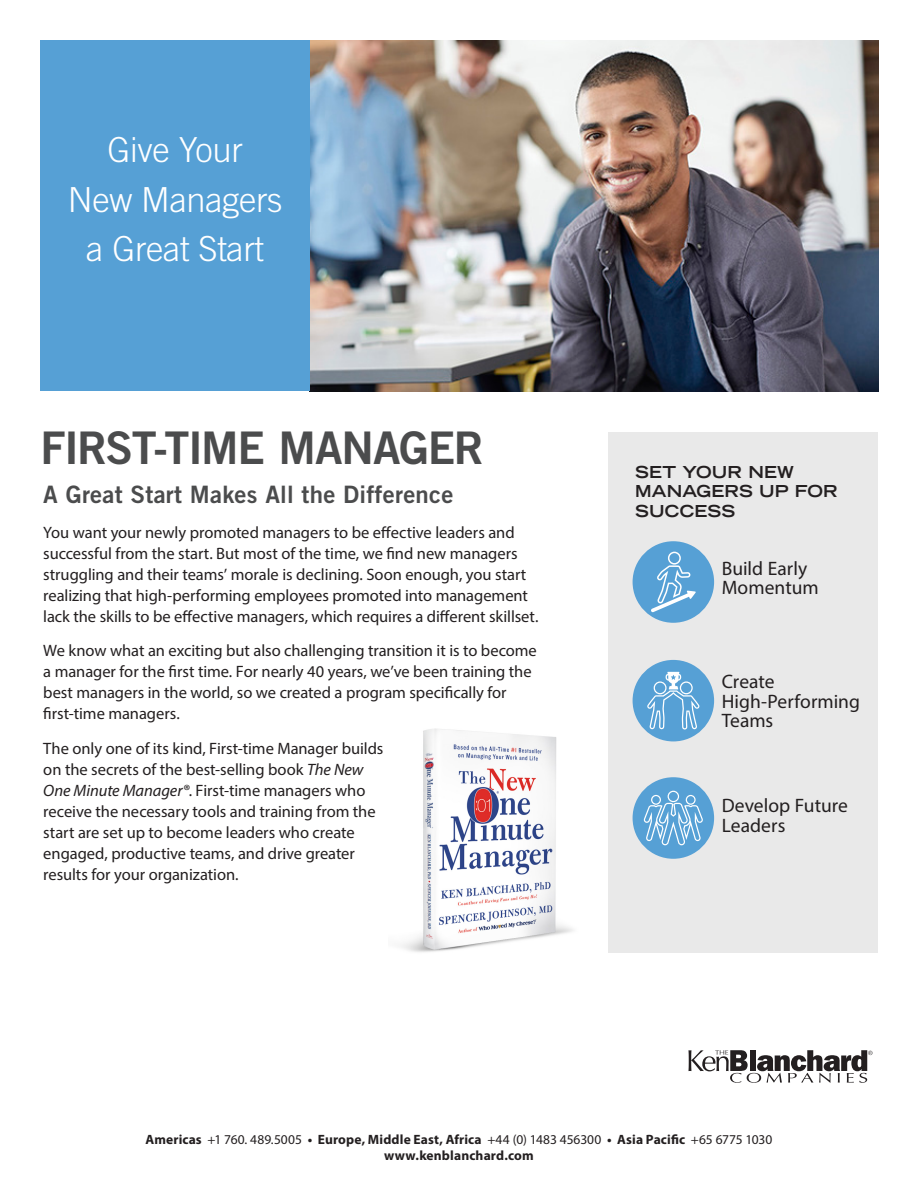
<style>
.page{position:relative;width:918px;height:1188px;background:#fff}
.page>*{position:absolute;margin:0;border:0;box-sizing:border-box;transform-origin:0 0}
.Level_1_Head{font:45px "Trade Gothic LT Std Bd 2";letter-spacing:-.03em;color:#4b4c4d}
.sidebar{font:300 34.5px/49.5px "Trade Gothic LT Std";letter-spacing:-.01em;color:#fff;text-align:center}
.Body_Copy{font:24px "Trade Gothic LT Std Bd 2";letter-spacing:.01em;color:#4b4c4d}
.Body_Copy-2{font:19.5px/19.5px "Myriad Pro";color:#231f20}
.Body_Copy-3{font:16.5px/21px "Myriad Pro";letter-spacing:-.005em;color:#231f20}
.Body_Copy-4{font:700 expanded 16.5px/19.5px "Trade Gothic LT Std";letter-spacing:.005em;color:#231f20}
.t1{font:700 13.5px/16.2px "Myriad Pro";letter-spacing:.01em;color:#231f20;text-align:center}
.s1{font-style:italic}
.s2{font-weight:400}
</style>
<div class="page">
<img style="left:310px;top:40px;width:568px;height:352px">
<div style="left:40px;top:40px;width:270px;height:352px;background:#56a0d5"></div>
<div style="left:608px;top:432px;width:270px;height:520px;background:#e9e9e9"></div>
<img style="left:401px;top:728px;width:172px;height:224px">
<svg style="left:689px;top:1050px;width:184px;height:33px"></svg>
<div style="left:633px;top:777px;width:81px;height:82px;background:#56a0d5;border-radius:50%"></div>
<svg style="left:644px;top:791px;width:59px;height:54px"></svg>
<div style="left:633px;top:660px;width:81px;height:81px;background:#56a0d5;border-radius:50%"></div>
<svg style="left:647px;top:672px;width:53px;height:58px"></svg>
<div style="left:633px;top:541px;width:81px;height:82px;background:#56a0d5;border-radius:50%"></div>
<svg style="left:651px;top:552px;width:45px;height:60px"></svg>
<p class="sidebar" style="left:108px;top:125px;width:137px">Give Your</p>
<p class="sidebar" style="left:68px;top:174px;width:216px">New Managers a Great Start</p>
<p class="Level_1_Head" style="left:40px;top:421px;width:445px">FIRST-TIME MANAGER</p>
<p class="Body_Copy" style="left:43px;top:480px;width:412px">A Great Start Makes All the Difference</p>
<p class="Body_Copy-3" style="left:43px;top:522px;width:497px">You want your newly promoted managers to be effective leaders and successful from the start. But most of the time, we find new managers struggling and their teams’ morale is declining. Soon enough, you start realizing that high-performing employees promoted into management lack the skills to be effective managers, which requires a different skillset.</p>
<p class="Body_Copy-3" style="left:43px;top:640px;width:495px">We know what an exciting but also challenging transition it is to become a manager for the first time. For nearly 40 years, we’ve been training the best managers in the world, so we created a program specifically for first-time managers.</p>
<p class="Body_Copy-3" style="left:43px;top:738px;width:342px">The only one of its kind, First-time Manager builds on the secrets of the best-selling book <span class="s1">The New One Minute Manager®</span>. First-time managers who receive the necessary tools and training from the start are set up to become leaders who create engaged, productive teams, and drive greater results for your organization.</p>
<p class="Body_Copy-4" style="left:635px;top:462px;width:204px">SET YOUR NEW<br>MANAGERS UP FOR<br>SUCCESS</p>
<p class="Body_Copy-2" style="left:722px;top:558px;width:98px">Build Early<br>Momentum</p>
<p class="Body_Copy-2" style="left:722px;top:672px;width:140px">Create<br>High-Performing<br>Teams</p>
<p class="Body_Copy-2" style="left:722px;top:796px;width:128px">Develop Future<br>Leaders</p>
<p class="t1" style="left:146px;top:1130px;width:628px">Americas <span class="s2">+1 760. 489.5005</span> • Europe, Middle East, Africa <span class="s2">+44 (0) 1483 456300</span> • Asia Pacific <span class="s2">+65 6775 1030 </span>www.kenblanchard.com</p>
</div>
